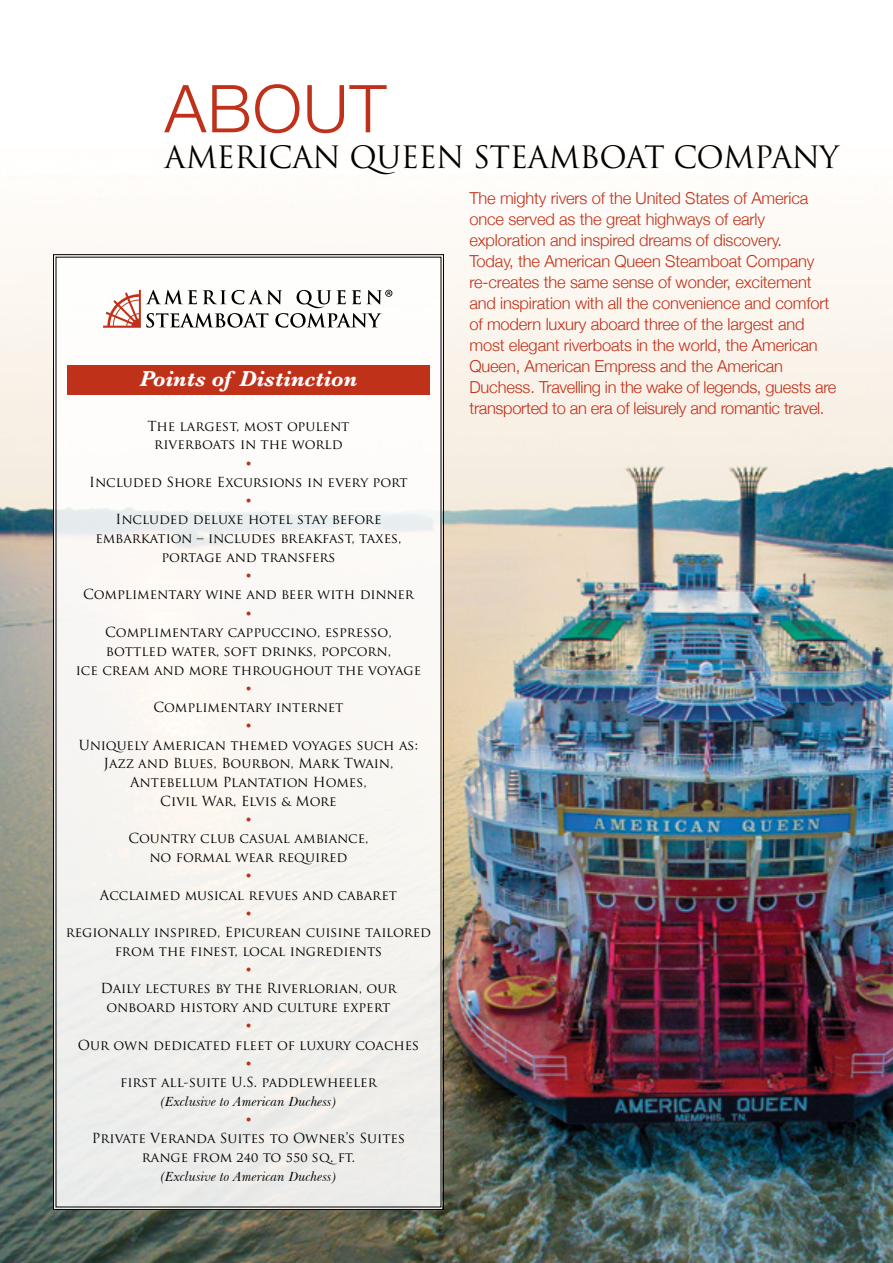
<style>
.page{position:relative;width:893px;height:1263px;background:#fff}
.page>*{position:absolute;margin:0;border:0;box-sizing:border-box;transform-origin:0 0}
.t1{font:300 66px "Helvetica Neue";letter-spacing:.02em;color:#c0311a}
.t2{font:30px "Trajan Pro";letter-spacing:-.02em;color:#000}
.t3{font:italic 700 22.5px "Baskerville";color:#fff}
.t4{font:700 18px "Helvetica Neue";color:#c0311a}
.t5{font:300 16.5px/21px "Helvetica Neue";letter-spacing:-.01em;color:#c0311a}
.t6{font:13.5px/18.8px "Trajan Pro";color:#000;text-align:center}
.t7{font:italic 13.5px "Baskerville BT";color:#000}
</style>
<div class="page">
<img style="left:0;top:236px;width:893px;height:1027px">
<svg style="left:53px;top:254px;width:391px;height:956px"></svg>
<hr style="left:892px;top:956px;width:1px;height:226px;background:#fff">
<svg style="left:103px;top:290px;width:289px;height:38px"></svg>
<h1 class="t1" style="left:165px;top:56px;width:223px">ABOUT</h1>
<h2 class="t2" style="left:165px;top:138px;width:676px">AMERICAN QUEEN STEAMBOAT COMPANY</h2>
<h3 class="t3" style="left:140px;top:364px;width:219px">Points of Distinction</h3>
<p class="t6" style="left:147px;top:416px;width:203px">The largest, most opulent riverboats in the world</p>
<h3 class="t4" style="left:245px;top:449px;width:8px">•</h3>
<p class="t6" style="left:89px;top:473px;width:320px">Included Shore Excursions in every port</p>
<h3 class="t4" style="left:245px;top:487px;width:8px">•</h3>
<p class="t6" style="left:95px;top:510px;width:308px">Included deluxe hotel stay before embarkation – includes breakfast, taxes, portage and transfers</p>
<h3 class="t4" style="left:245px;top:562px;width:8px">•</h3>
<p class="t6" style="left:83px;top:585px;width:332px">Complimentary wine and beer with dinner</p>
<h3 class="t4" style="left:245px;top:599px;width:8px">•</h3>
<p class="t6" style="left:76px;top:623px;width:347px">Complimentary cappuccino, espresso, bottled water, soft drinks, popcorn,<br>ice cream and more throughout the voyage</p>
<h3 class="t4" style="left:245px;top:674px;width:8px">•</h3>
<p class="t6" style="left:153px;top:698px;width:192px">Complimentary internet</p>
<h3 class="t4" style="left:245px;top:712px;width:8px">•</h3>
<p class="t6" style="left:79px;top:735px;width:341px">Uniquely American themed voyages such as:<br>Jazz and Blues, Bourbon, Mark Twain, Antebellum Plantation Homes,<br>Civil War, Elvis &amp; More</p>
<h3 class="t4" style="left:245px;top:805px;width:8px">•</h3>
<p class="t6" style="left:128px;top:829px;width:242px">Country club casual ambiance, no formal wear required</p>
<h3 class="t4" style="left:245px;top:862px;width:8px">•</h3>
<p class="t6" style="left:100px;top:885px;width:299px">Acclaimed musical revues and cabaret</p>
<h3 class="t4" style="left:245px;top:899px;width:8px">•</h3>
<p class="t6" style="left:66px;top:923px;width:367px">regionally inspired, Epicurean cuisine tailored from the finest, local ingredients</p>
<h3 class="t4" style="left:245px;top:955px;width:8px">•</h3>
<p class="t6" style="left:100px;top:979px;width:297px">Daily lectures by the Riverlorian, our onboard history and culture expert</p>
<h3 class="t4" style="left:245px;top:1012px;width:8px">•</h3>
<p class="t6" style="left:78px;top:1035px;width:343px">Our own dedicated fleet of luxury coaches</p>
<h3 class="t4" style="left:245px;top:1049px;width:8px">•</h3>
<p class="t6" style="left:120px;top:1073px;width:258px">first all-suite U.S. paddlewheeler</p>
<p class="t7" style="left:161px;top:1093px;width:177px">(Exclusive to American Duchess)</p>
<h3 class="t4" style="left:245px;top:1105px;width:8px">•</h3>
<p class="t6" style="left:92px;top:1129px;width:315px">Private Veranda Suites to Owner’s Suites range from 240 to 550 sq. ft.</p>
<p class="t7" style="left:161px;top:1168px;width:177px">(Exclusive to American Duchess)</p>
<p class="t5" style="left:469px;top:187px;width:368px">The mighty rivers of the United States of America once served as the great highways of early exploration and inspired dreams of discovery.<br>Today, the American Queen Steamboat Company re-creates the same sense of wonder, excitement and inspiration with all the convenience and comfort of modern luxury aboard three of the largest and most elegant riverboats in the world, the American Queen, American Empress and the American Duchess. Travelling in the wake of legends, guests are transported to an era of leisurely and romantic travel.</p>
</div>
